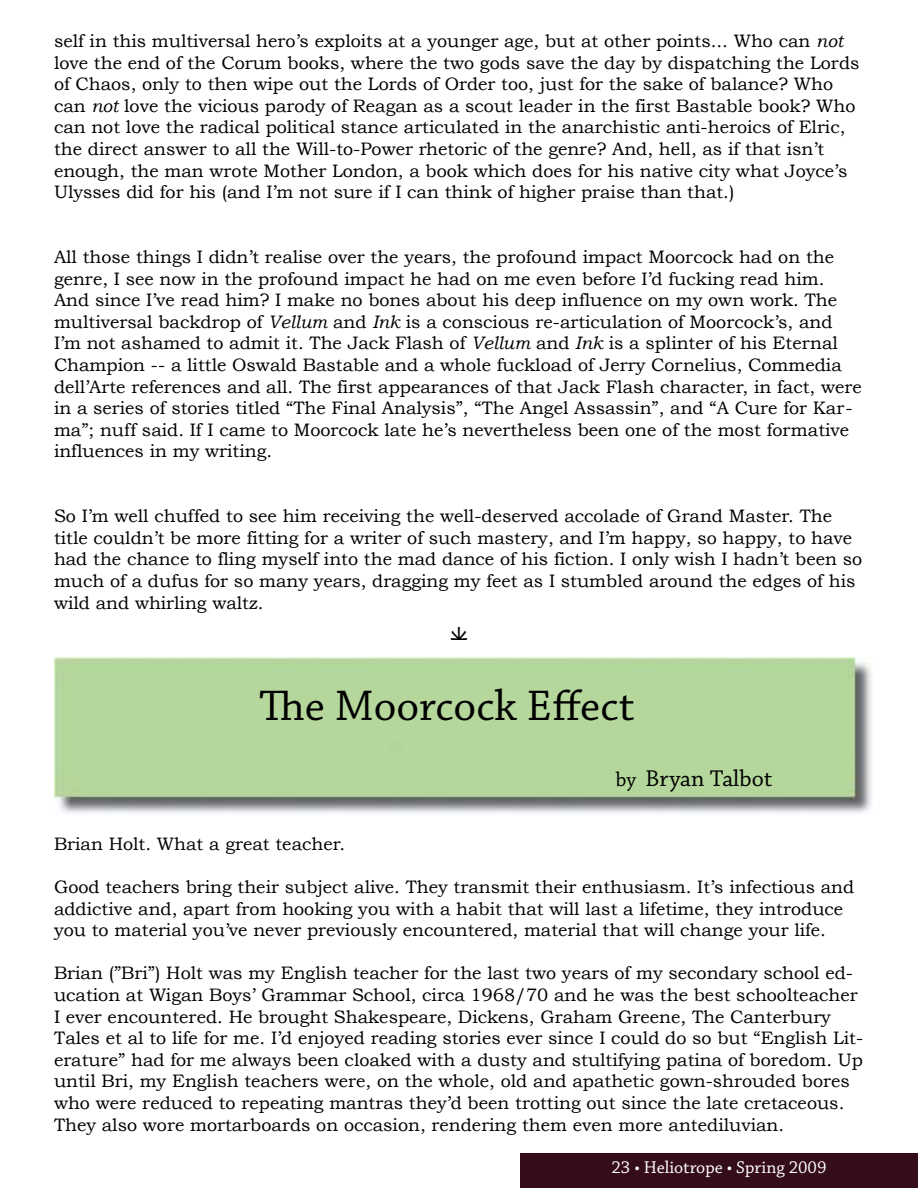
<style>
.page{position:relative;width:918px;height:1188px;background:#fff}
.page>*{position:absolute;margin:0;border:0;box-sizing:border-box;transform-origin:0 0}
.t1{font:45px "Chaparral Pro";color:#000}
.t2{font:24px "Chaparral Pro";color:#000}
.t3{font:21px "Chaparral Pro";color:#000}
.t4{font:18px/21.6px "Bookman Old Style";color:#000}
.t5{font:18px "Chaparral Pro";color:#fff}
.s1{font-style:italic}
.s2{font-size:21px}
</style>
<div class="page">
<img style="left:54px;top:657px;width:818px;height:157px">
<div style="left:520px;top:1153px;width:397px;height:35px;background:#350c19"></div>
<p class="t4" style="left:54px;top:30px;width:807px">self in this multiversal hero’s exploits at a younger age, but at other points... Who can <span class="s1">not </span>love the end of the Corum books, where the two gods save the day by dispatching the Lords of Chaos, only to then wipe out the Lords of Order too, just for the sake of balance? Who can <span class="s1">not</span> love the vicious parody of Reagan as a scout leader in the first Bastable book? Who can not love the radical political stance articulated in the anarchistic anti-heroics of Elric, the direct answer to all the Will-to-Power rhetoric of the genre? And, hell, as if that isn’t enough, the man wrote Mother London, a book which does for his native city what Joyce’s Ulysses did for his (and I’m not sure if I can think of higher praise than that.)</p>
<p class="t4" style="left:54px;top:246px;width:809px">All those things I didn’t realise over the years, the profound impact Moorcock had on the genre, I see now in the profound impact he had on me even before I’d fucking read him.<br>And since I’ve read him? I make no bones about his deep influence on my own work. The multiversal backdrop of <span class="s1">Vellum</span> and <span class="s1">Ink</span> is a conscious re-articulation of Moorcock’s, and I’m not ashamed to admit it. The Jack Flash of <span class="s1">Vellum</span> and <span class="s1">Ink</span> is a splinter of his Eternal Champion -- a little Oswald Bastable and a whole fuckload of Jerry Cornelius, Commedia dell’Arte references and all. The first appearances of that Jack Flash character, in fact, were in a series of stories titled “The Final Analysis”, “The Angel Assassin”, and “A Cure for Kar&shy;ma”; nuff said. If I came to Moorcock late he’s nevertheless been one of the most formative influences in my writing.</p>
<p class="t4" style="left:54px;top:505px;width:810px">So I’m well chuffed to see him receiving the well-deserved accolade of Grand Master. The title couldn’t be more fitting for a writer of such mastery, and I’m happy, so happy, to have had the chance to fling myself into the mad dance of his fiction. I only wish I hadn’t been so much of a dufus for so many years, dragging my feet as I stumbled around the edges of his wild and whirling waltz.</p>
<p class="t3" style="left:450px;top:622px;width:20px">u</p>
<h1 class="t1" style="left:259px;top:681px;width:377px">The Moorcock Effect</h1>
<h2 class="t2" style="left:616px;top:765px;width:158px"><span class="s2">by</span> Bryan Talbot</h2>
<p class="t4" style="left:54px;top:833px;width:293px">Brian Holt. What a great teacher.</p>
<p class="t4" style="left:54px;top:876px;width:802px">Good teachers bring their subject alive. They transmit their enthusiasm. It’s infectious and addictive and, apart from hooking you with a habit that will last a lifetime, they introduce you to material you’ve never previously encountered, material that will change your life.</p>
<p class="t4" style="left:54px;top:963px;width:811px">Brian (”Bri”) Holt was my English teacher for the last two years of my secondary school ed&shy;ucation at Wigan Boys’ Grammar School, circa 1968/70 and he was the best schoolteacher I ever encountered. He brought Shakespeare, Dickens, Graham Greene, The Canterbury Tales et al to life for me. I’d enjoyed reading stories ever since I could do so but “English Lit&shy;erature” had for me always been cloaked with a dusty and stultifying patina of boredom. Up until Bri, my English teachers were, on the whole, old and apathetic gown-shrouded bores who were reduced to repeating mantras they’d been trotting out since the late cretaceous.<br>They also wore mortarboards on occasion, rendering them even more antediluvian.</p>
<p class="t5" style="left:612px;top:1158px;width:216px">23 • Heliotrope • Spring 2009</p>
</div>
